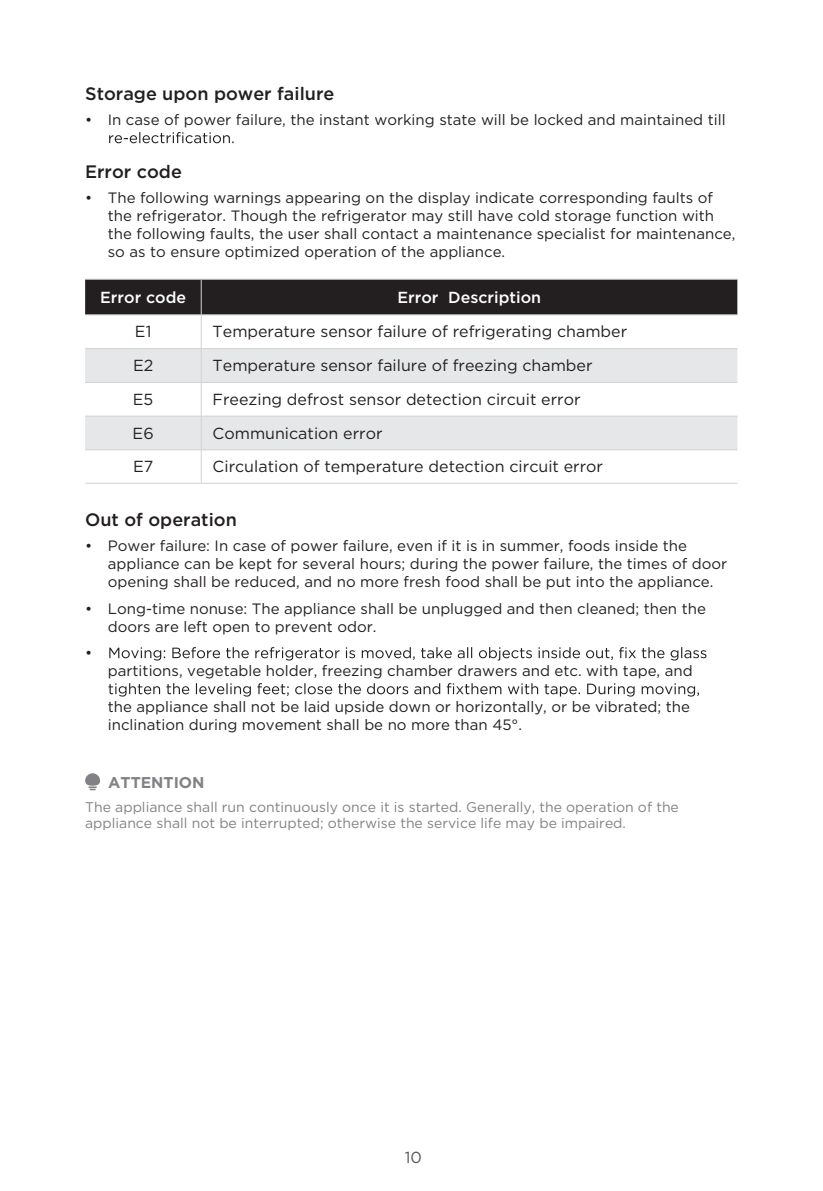
<style>
.page{position:relative;width:823px;height:1191px;background:#fff}
.page>*{position:absolute;margin:0;border:0;box-sizing:border-box;transform-origin:0 0}
.t1{font:500 18px "Gotham";color:#231f20}
.t2{font:16px "Gotham";color:#231f20}
.t3{font:500 16px "Gotham";color:#fff}
.t4{font:16px "Gotham";color:#57585a}
.t5{font:700 15.6px "Gotham";color:#808285}
.t6{font:15px/18px "Gotham";color:#231f20}
.t7{font:14px/16px "Gotham";color:#808285}
</style>
<div class="page">
<svg style="left:109px;top:132px;width:124px;height:11px"></svg>
<div style="left:85px;top:280px;width:652px;height:34px;background:#231f20"></div>
<svg style="left:85px;top:315px;width:652px;height:168px"></svg>
<svg style="left:85px;top:349px;width:652px;height:100px;fill:#e6e7e9"></svg>
<hr style="left:85px;top:279px;width:116px;height:1px;background:#d1d2d4">
<hr style="left:201px;top:279px;width:536px;height:1px;background:#d1d2d4">
<hr style="left:85px;top:483px;width:116px;height:1px;background:#d1d2d4">
<hr style="left:201px;top:483px;width:536px;height:1px;background:#d1d2d4">
<hr style="left:201px;top:280px;width:1px;height:35px;background:#d1d2d4">
<hr style="left:85px;top:314px;width:116px;height:1px;background:#d1d2d4">
<hr style="left:201px;top:314px;width:536px;height:1px;background:#d1d2d4">
<hr style="left:201px;top:315px;width:1px;height:33px;background:#d1d2d4">
<hr style="left:85px;top:348px;width:116px;height:1px;background:#d1d2d4">
<hr style="left:201px;top:348px;width:536px;height:1px;background:#d1d2d4">
<hr style="left:201px;top:349px;width:1px;height:33px;background:#d1d2d4">
<hr style="left:85px;top:382px;width:116px;height:1px;background:#d1d2d4">
<hr style="left:201px;top:382px;width:536px;height:1px;background:#d1d2d4">
<hr style="left:201px;top:382px;width:1px;height:34px;background:#d1d2d4">
<hr style="left:85px;top:416px;width:116px;height:1px;background:#d1d2d4">
<hr style="left:201px;top:416px;width:536px;height:1px;background:#d1d2d4">
<hr style="left:201px;top:416px;width:1px;height:33px;background:#d1d2d4">
<hr style="left:85px;top:449px;width:116px;height:1px;background:#d1d2d4">
<hr style="left:201px;top:449px;width:536px;height:1px;background:#d1d2d4">
<hr style="left:201px;top:450px;width:1px;height:33px;background:#d1d2d4">
<svg style="left:109px;top:647px;width:597px;height:13px"></svg>
<svg style="left:108px;top:683px;width:590px;height:13px"></svg>
<svg style="left:85px;top:773px;width:15px;height:17px"></svg>
<p class="t1" style="left:85px;top:82px;width:250px">Storage upon power failure</p>
<p class="t6" style="left:85px;top:110px;width:641px">• In case of power failure, the instant working state will be locked and maintained till</p>
<p class="t1" style="left:85px;top:160px;width:98px">Error code</p>
<p class="t6" style="left:108px;top:188px;width:628px;text-indent:-23px">• The following warnings appearing on the display indicate corresponding faults of the refrigerator. Though the refrigerator may still have cold storage function with the following faults, the user shall contact a maintenance specialist for maintenance, so as to ensure optimized operation of the appliance.</p>
<p class="t3" style="left:100px;top:286px;width:87px">Error code</p>
<p class="t3" style="left:397px;top:286px;width:145px">Error Description</p>
<p class="t2" style="left:135px;top:321px;width:18px">E1</p>
<p class="t2" style="left:212px;top:321px;width:416px">Temperature sensor failure of refrigerating chamber</p>
<p class="t2" style="left:133px;top:355px;width:22px">E2</p>
<p class="t2" style="left:212px;top:355px;width:381px">Temperature sensor failure of freezing chamber</p>
<p class="t2" style="left:133px;top:389px;width:22px">E5</p>
<p class="t2" style="left:212px;top:389px;width:369px">Freezing defrost sensor detection circuit error</p>
<p class="t2" style="left:132px;top:423px;width:23px">E6</p>
<p class="t2" style="left:212px;top:423px;width:171px">Communication error</p>
<p class="t2" style="left:133px;top:456px;width:22px">E7</p>
<p class="t2" style="left:212px;top:456px;width:392px">Circulation of temperature detection circuit error</p>
<p class="t1" style="left:85px;top:508px;width:153px">Out of operation</p>
<p class="t6" style="left:108px;top:536px;width:620px;text-indent:-23px">• Power failure: In case of power failure, even if it is in summer, foods inside the appliance can be kept for several hours; during the power failure, the times of door opening shall be reduced, and no more fresh food shall be put into the appliance.</p>
<p class="t6" style="left:108px;top:599px;width:599px;text-indent:-23px">• Long-time nonuse: The appliance shall be unplugged and then cleaned; then the doors are left open to prevent odor.</p>
<p class="t6" style="left:85px;top:643px;width:9px">•</p>
<p class="t6" style="left:108px;top:661px;width:586px">partitions, vegetable holder, freezing chamber drawers and etc. with tape, and</p>
<p class="t6" style="left:108px;top:697px;width:583px">the appliance shall not be laid upside down or horizontally, or be vibrated; the inclination during movement shall be no more than 45°.</p>
<p class="t5" style="left:108px;top:771px;width:98px">ATTENTION</p>
<p class="t7" style="left:85px;top:798px;width:595px">The appliance shall run continuously once it is started. Generally, the operation of the appliance shall not be interrupted; otherwise the service life may be impaired.</p>
<p class="t4" style="left:404px;top:1146px;width:19px">10</p>
</div>
